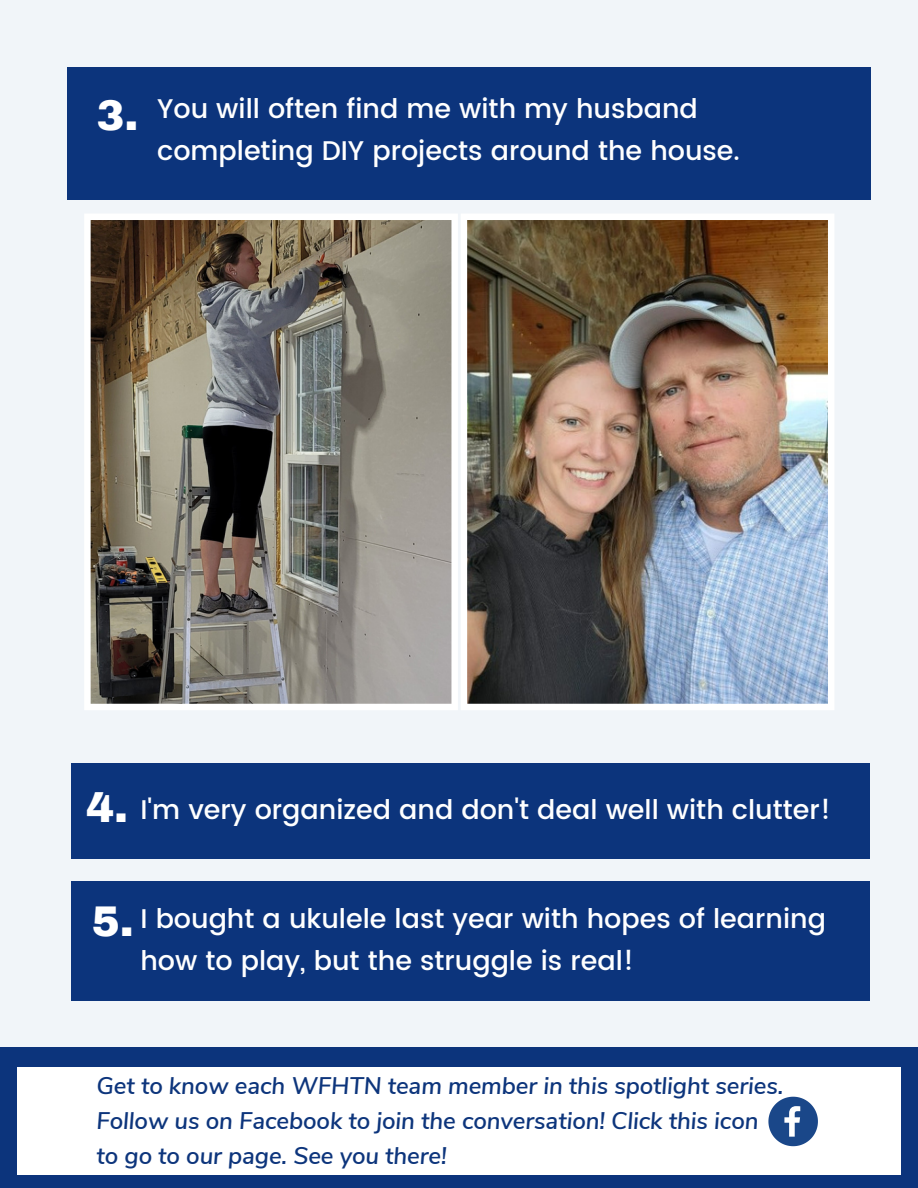
<style>
.page{position:relative;width:918px;height:1188px;background:#fff}
.page>*{position:absolute;margin:0;border:0;box-sizing:border-box;transform-origin:0 0}
.t1{font:900 42px "Archivo";color:#fff}
.t2{font:500 27px/42.8px "Poppins";color:#fff}
.t3{font:italic 600 24px "Nunito Sans";letter-spacing:-.005em;color:#0d357c}
</style>
<div class="page">
<div style="left:0;top:0;width:918px;height:1148px;background:#f1f5f9"></div>
<div style="left:67px;top:67px;width:803px;height:133px;background:#0c347c"></div>
<div style="left:71px;top:763px;width:799px;height:96px;background:#0c347c"></div>
<div style="left:71px;top:882px;width:799px;height:119px;background:#0c347c"></div>
<div style="left:0;top:1047px;width:918px;height:141px;background:#0c347c"></div>
<div style="left:17px;top:1067px;width:883px;height:108px;background:#fff"></div>
<svg style="left:768px;top:1097px;width:50px;height:49px"></svg>
<img style="left:461px;top:214px;width:373px;height:496px">
<img style="left:84px;top:214px;width:374px;height:496px">
<p class="t1" style="left:97px;top:93px;width:43px">3.</p>
<p class="t2" style="left:157px;top:87px;width:584px">You will often find me with my husband completing DIY projects around the house.</p>
<p class="t1" style="left:86px;top:785px;width:43px">4.</p>
<p class="t2" style="left:140px;top:788px;width:692px">I'm very organized and don't deal well with clutter!</p>
<p class="t1" style="left:92px;top:899px;width:43px">5.</p>
<p class="t2" style="left:140px;top:897px;width:687px">I bought a ukulele last year with hopes of learning how to play, but the struggle is real!</p>
<p class="t3" style="left:97px;top:1070px;width:688px">Get to know each WFHTN team member in this spotlight series.</p>
<p class="t3" style="left:97px;top:1104px;width:664px">Follow us on Facebook to join the conversation! Click this icon</p>
<p class="t3" style="left:97px;top:1139px;width:352px">to go to our page. See you there!</p>
</div>
